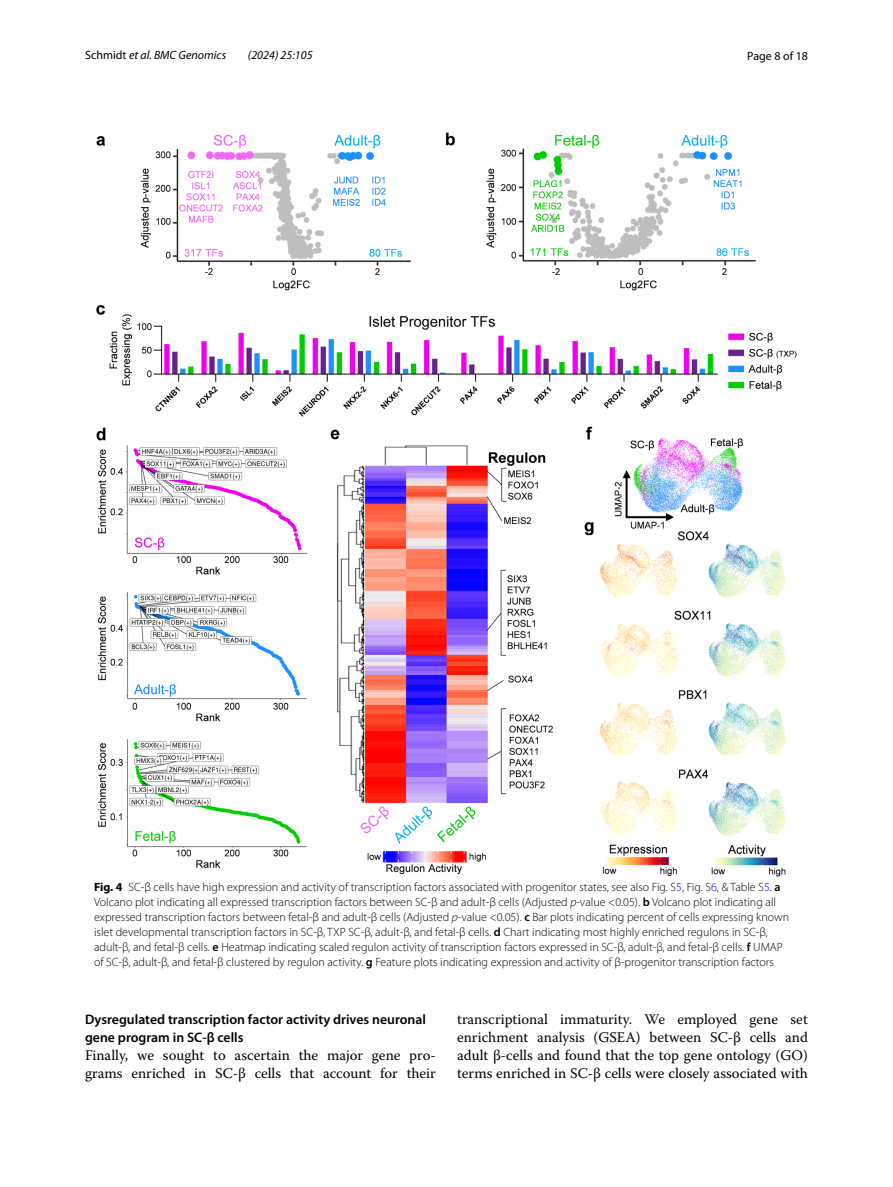
<style>
.page{position:relative;width:893px;height:1187px;background:#fff}
.page>*{position:absolute;margin:0;border:0;box-sizing:border-box;transform-origin:0 0}
.t1{font:14.7px/18px "Warnock Pro";color:#000}
.t2{font:600 13.8px/18px "Myriad Pro";color:#000}
.t3{font:300 12px/15px "Myriad Pro";color:#000}
.t4{font:italic 12px "Myriad Pro";color:#000}
.t5{font:12px "Myriad Pro";color:#000}
.s1{font-style:normal}
.s2{font-weight:700}
.s3{color:#00f}
.s4{font-weight:600}
.s5{font-style:italic}
</style>
<div class="page">
<img style="left:96px;top:133px;width:701px;height:743px">
<p class="t4" style="left:85px;top:48px;width:143px"><span class="s1">Schmidt</span> et al. BMC Genomics</p>
<p class="t4" style="left:248px;top:48px;width:66px">(2024) 25:105</p>
<p class="t5" style="left:747px;top:48px;width:62px">Page 8 of 18</p>
<p class="t3" style="left:94px;top:880px;width:697px"><span class="s2">Fig. 4</span> SC-β cells have high expression and activity of transcription factors associated with progenitor states, see also Fig. S<span class="s3">5</span>, Fig. S<span class="s3">6</span>, &amp; Table S<span class="s3">5</span>. <span class="s4">a </span>Volcano plot indicating all expressed transcription factors between SC-β and adult-β cells (Adjusted <span class="s5">p</span>-value &lt;0.05). <span class="s4">b</span> Volcano plot indicating all expressed transcription factors between fetal-β and adult-β cells (Adjusted <span class="s5">p</span>-value &lt;0.05). <span class="s4">c</span> Bar plots indicating percent of cells expressing known islet developmental transcription factors in SC-β, TXP SC-β, adult-β, and fetal-β cells. <span class="s4">d</span> Chart indicating most highly enriched regulons in SC-β, adult-β, and fetal-β cells. <span class="s4">e</span> Heatmap indicating scaled regulon activity of transcription factors expressed in SC-β, adult-β, and fetal-β cells. <span class="s4">f</span> UMAP of SC-β, adult-β, and fetal-β clustered by regulon activity. <span class="s4">g</span> Feature plots indicating expression and activity of β-progenitor transcription factors</p>
<p class="t2" style="left:85px;top:1009px;width:342px">Dysregulated transcription factor activity drives neuronal gene program in SC‑β cells</p>
<p class="t1" style="left:85px;top:1045px;width:352px">Finally, we sought to ascertain the major gene pro&shy;grams enriched in SC-β cells that account for their</p>
<p class="t1" style="left:457px;top:1010px;width:352px;text-align:justify">transcriptional immaturity. We employed gene set enrichment analysis (GSEA) between SC-β cells and adult β-cells and found that the top gene ontology (GO) terms enriched in SC-β cells were closely associated with</p>
</div>
